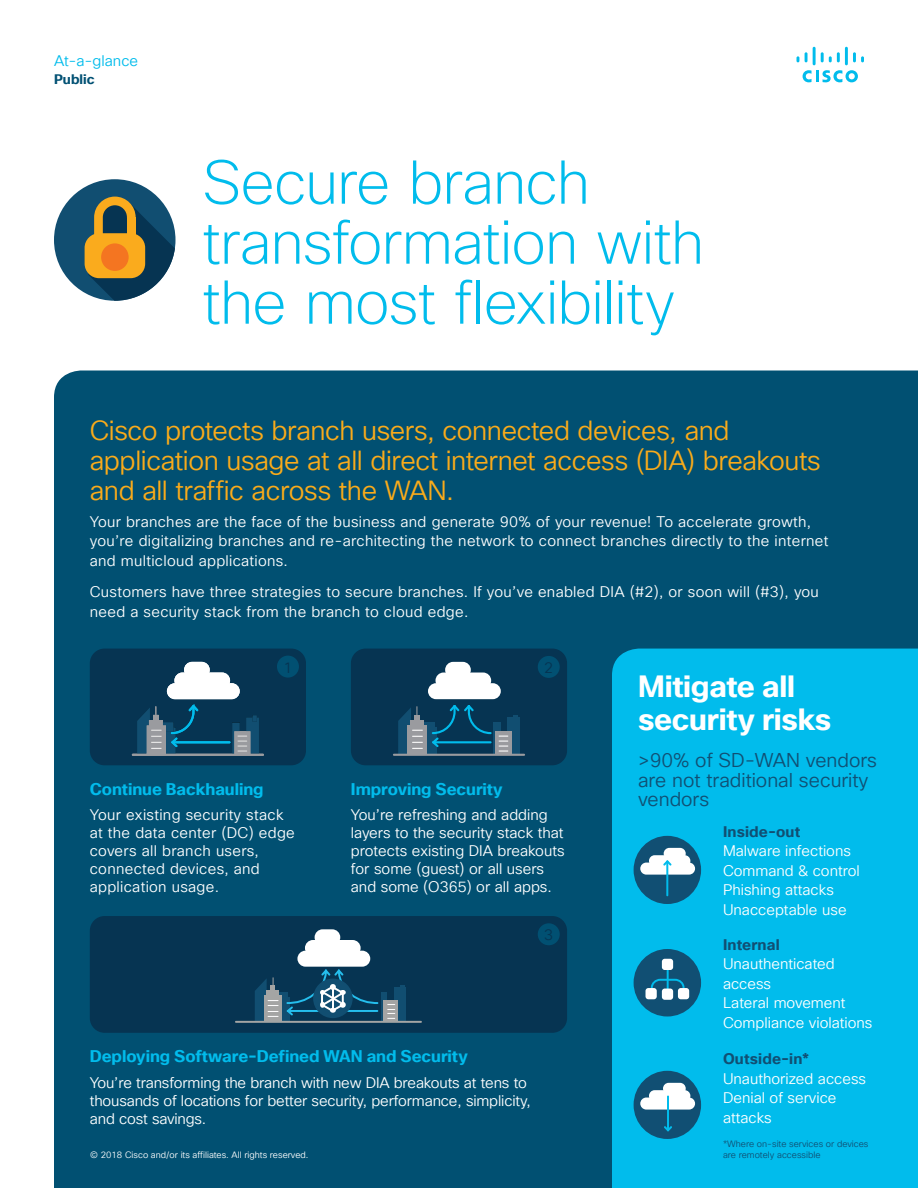
<style>
.page{position:relative;width:918px;height:1188px;background:#fff}
.page>*{position:absolute;margin:0;border:0;box-sizing:border-box;transform-origin:0 0}
.t1{font:200 60px/60px "Cisco Sans TT";letter-spacing:-.01em;color:#01bcec}
.t2{font:700 30px/33px "Cisco Sans TT";letter-spacing:-.01em;color:#fff}
.t3{font:27px/30px "Cisco Sans TT Light";letter-spacing:-.015em;color:#faab1a}
.t4{font:19.5px/19.5px "Cisco Sans TT Light";color:#114f73}
.t5{font:700 16.5px "Cisco Sans TT";color:#01bcec}
.t6{font:15px/18px "Cisco Sans TT Light";letter-spacing:.02em;color:#fff}
.t7{font:15px/19.5px "Cisco Sans TT Light";color:#fff}
.t8{font:700 15px "Cisco Sans TT";letter-spacing:.01em;color:#114f73}
.t9{font:15px "Cisco Sans TT Light";color:#01bcec}
.t10{font:15px "Cisco Sans TT Light";color:#063452}
.t11{font:700 13.5px "Cisco Sans TT";color:#005073}
.t12{font:9px/10.8px "Cisco Sans TT Light";color:#114f73}
.t13{font:9px "Cisco Sans TT Light";color:#fff}
</style>
<div class="page">
<svg style="left:803px;top:70px;width:55px;height:12px"></svg>
<svg style="left:797px;top:56px;width:2px;height:6px"></svg>
<svg style="left:805px;top:52px;width:3px;height:10px"></svg>
<hr style="left:813px;top:47px;width:3px;height:18px;background:#01bcec">
<svg style="left:821px;top:52px;width:19px;height:10px"></svg>
<hr style="left:845px;top:47px;width:3px;height:18px;background:#01bcec">
<svg style="left:853px;top:52px;width:11px;height:10px"></svg>
<div style="left:54px;top:370px;width:864px;height:818px;background:#015072"></div>
<div style="left:90px;top:649px;width:216px;height:116px;background:#063452;border-radius:15px"></div>
<svg style="left:132px;top:705px;width:132px;height:51px"></svg>
<svg style="left:167px;top:662px;width:73px;height:37px"></svg>
<div style="left:351px;top:649px;width:216px;height:116px;background:#063452;border-radius:15px"></div>
<div style="left:417px;top:728px;width:20px;height:26px;background:#114e71"></div>
<div style="left:420px;top:722px;width:15px;height:10px;background:#114e71"></div>
<div style="left:408px;top:725px;width:19px;height:29px;background:#9a9b9f"></div>
<div style="left:410px;top:720px;width:14px;height:10px;background:#9a9b9f"></div>
<svg style="left:398px;top:706px;width:25px;height:48px"></svg>
<div style="left:493px;top:723px;width:8px;height:32px;background:#114e71"></div>
<div style="left:507px;top:717px;width:13px;height:37px;background:#114e71"></div>
<div style="left:495px;top:731px;width:17px;height:24px;background:#9a9b9f"></div>
<svg style="left:499px;top:736px;width:9px;height:16px"></svg>
<hr style="left:393px;top:754px;width:132px;height:2px;background:#9a9b9f">
<svg style="left:432px;top:705px;width:60px;height:42px"></svg>
<div style="left:445px;top:662px;width:26px;height:16px;background:#fff;border-radius:8px"></div>
<div style="left:435px;top:673px;width:56px;height:16px;background:#fff;border-radius:8px"></div>
<div style="left:428px;top:683px;width:73px;height:16px;background:#fff;border-radius:8px"></div>
<div style="left:277px;top:656px;width:22px;height:22px;background:#015072;border-radius:50%"></div>
<div style="left:538px;top:656px;width:22px;height:22px;background:#015072;border-radius:50%"></div>
<div style="left:90px;top:916px;width:477px;height:117px;background:#063452;border-radius:15px"></div>
<div style="left:315px;top:929px;width:25px;height:16px;background:#fff;border-radius:8px"></div>
<div style="left:305px;top:940px;width:56px;height:16px;background:#fff;border-radius:8px"></div>
<div style="left:297px;top:951px;width:73px;height:16px;background:#fff;border-radius:8px"></div>
<svg style="left:281px;top:1001px;width:9px;height:20px"></svg>
<div style="left:275px;top:992px;width:13px;height:9px;background:#114e71"></div>
<div style="left:264px;top:995px;width:17px;height:27px;background:#a4a5a4"></div>
<svg style="left:255px;top:977px;width:24px;height:44px"></svg>
<div style="left:381px;top:992px;width:6px;height:30px;background:#114e71"></div>
<div style="left:394px;top:987px;width:12px;height:35px;background:#114e71"></div>
<div style="left:383px;top:1000px;width:15px;height:22px;background:#a4a5a4"></div>
<svg style="left:387px;top:1004px;width:8px;height:15px"></svg>
<hr style="left:235px;top:1021px;width:187px;height:2px;background:#a4a5a4">
<div style="left:313px;top:979px;width:40px;height:39px;background:#114e71;border-radius:50%"></div>
<svg style="left:286px;top:969px;width:92px;height:47px"></svg>
<div style="left:538px;top:923px;width:22px;height:22px;background:#015072;border-radius:50%"></div>
<div style="left:54px;top:179px;width:122px;height:122px;background:#114e71;border-radius:50%"></div>
<div style="left:85px;top:233px;width:60px;height:45px;background:#faab1d;border-radius:15px"></div>
<svg style="left:88px;top:197px;width:87px;height:104px"></svg>
<div style="left:127px;top:217px;width:9px;height:21px;background:#faab1d"></div>
<div style="left:101px;top:243px;width:28px;height:28px;background:#f47521;border-radius:50%"></div>
<div style="left:612px;top:649px;width:306px;height:539px;background:#01bcec"></div>
<div style="left:634px;top:836px;width:67px;height:68px;background:#114f73;border-radius:50%"></div>
<div style="left:664px;top:848px;width:22px;height:11px;background:#fff;border-radius:6px"></div>
<div style="left:649px;top:855px;width:41px;height:12px;background:#fff;border-radius:6px"></div>
<div style="left:640px;top:863px;width:55px;height:12px;background:#fff;border-radius:6px"></div>
<svg style="left:663px;top:860px;width:9px;height:6px"></svg>
<hr style="left:666px;top:861px;width:2px;height:35px;background:#01bcec">
<div style="left:634px;top:949px;width:67px;height:67px;background:#114f73;border-radius:50%"></div>
<svg style="left:651px;top:979px;width:34px;height:10px"></svg>
<hr style="left:667px;top:968px;width:2px;height:21px;background:#01bcec">
<div style="left:662px;top:959px;width:11px;height:11px;background:#fff;border-radius:3px"></div>
<div style="left:662px;top:989px;width:11px;height:11px;background:#fff;border-radius:3px"></div>
<div style="left:646px;top:988px;width:11px;height:11px;background:#fff;border-radius:3px"></div>
<div style="left:678px;top:988px;width:11px;height:11px;background:#fff;border-radius:3px"></div>
<div style="left:634px;top:1071px;width:67px;height:68px;background:#114f73;border-radius:50%"></div>
<div style="left:663px;top:1083px;width:23px;height:11px;background:#fff;border-radius:6px"></div>
<div style="left:649px;top:1090px;width:41px;height:12px;background:#fff;border-radius:6px"></div>
<div style="left:640px;top:1098px;width:55px;height:12px;background:#fff;border-radius:6px"></div>
<svg style="left:664px;top:1126px;width:8px;height:5px"></svg>
<hr style="left:667px;top:1096px;width:2px;height:35px;background:#01bcec">
<p class="t9" style="left:54px;top:51px;width:86px">At-a-glance</p>
<p class="t11" style="left:54px;top:70px;width:42px">Public</p>
<h1 class="t1" style="left:202px;top:155px;width:503px">Secure branch transformation with the most flexibility</h1>
<h3 class="t3" style="left:90px;top:416px;width:733px">Cisco protects branch users, connected devices, and application usage at all direct internet access (DIA) breakouts and all traffic across the WAN.</h3>
<p class="t6" style="left:90px;top:512px;width:740px;line-height:19.5px">Your branches are the face of the business and generate 90% of your revenue! To accelerate growth, you’re digitalizing branches and re-architecting the network to connect branches directly to the internet and multicloud applications.</p>
<p class="t6" style="left:90px;top:583px;width:731px;line-height:19.5px">Customers have three strategies to secure branches. If you’ve enabled DIA (#2), or soon will (#3), you need a security stack from the branch to cloud edge.</p>
<p class="t10" style="left:283px;top:658px;width:10px">1</p>
<p class="t10" style="left:544px;top:658px;width:10px">2</p>
<p class="t5" style="left:90px;top:778px;width:175px">Continue Backhauling</p>
<p class="t6" style="left:90px;top:806px;width:207px">Your existing security stack at the data center (DC) edge covers all branch users, connected devices, and application usage.</p>
<p class="t5" style="left:351px;top:778px;width:153px">Improving Security</p>
<p class="t7" style="left:351px;top:806px;width:215px;line-height:18px">You’re refreshing and adding layers to the security stack that protects existing DIA breakouts for some (guest) or all users and some (O365) or all apps.</p>
<p class="t10" style="left:544px;top:925px;width:10px">3</p>
<p class="t5" style="left:90px;top:1046px;width:379px">Deploying Software-Defined WAN and Security</p>
<p class="t7" style="left:90px;top:1074px;width:443px;line-height:18px">You’re transforming the branch with new DIA breakouts at tens to thousands of locations for better security, performance, simplicity, and cost savings.</p>
<p class="t13" style="left:90px;top:1149px;width:220px">© 2018 Cisco and/or its affiliates. All rights reserved.</p>
<h2 class="t2" style="left:638px;top:671px;width:195px">Mitigate all security risks</h2>
<h3 class="t4" style="left:638px;top:751px;width:241px">&gt;90% of SD-WAN vendors are not traditional security vendors</h3>
<p class="t8" style="left:723px;top:822px;width:79px">Inside-out</p>
<p class="t7" style="left:723px;top:842px;width:138px">Malware infections<br>Command &amp; control<br>Phishing attacks<br>Unacceptable use</p>
<p class="t8" style="left:723px;top:935px;width:58px">Internal</p>
<p class="t7" style="left:723px;top:955px;width:151px">Unauthenticated access<br>Lateral movement<br>Compliance violations</p>
<p class="t8" style="left:723px;top:1049px;width:88px">Outside-in*</p>
<p class="t7" style="left:723px;top:1069px;width:145px">Unauthorized access<br>Denial of service attacks</p>
<p class="t12" style="left:723px;top:1139px;width:147px">*Where on-site services or devices are remotely accessible</p>
</div>
